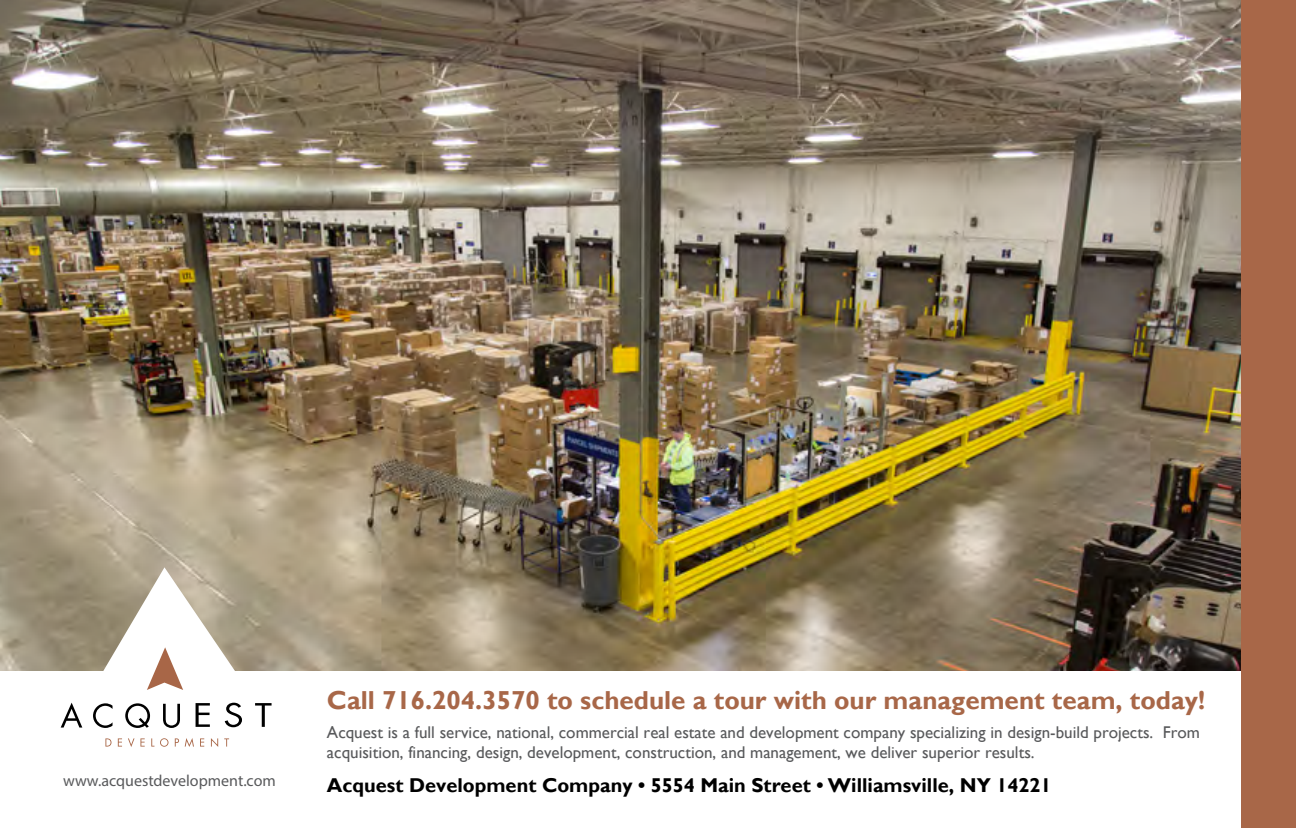
<style>
.page{position:relative;width:1296px;height:828px;background:#fff}
.page>*{position:absolute;margin:0;border:0;box-sizing:border-box;transform-origin:0 0}
.t1{font:700 26px "Gill Sans";color:#a86748}
.t2{font:700 20px "Gill Sans";color:#000}
.t3{font:17px/20.4px "Gill Sans";color:#58595b}
.t4{font:16px "Myriad Pro";color:#58595b}
</style>
<div class="page">
<img style="left:0;top:0;width:1241px;height:670px">
<svg style="left:11px;top:567px;width:331px;height:180px"></svg>
<svg style="left:61px;top:703px;width:21px;height:25px"></svg>
<svg style="left:93px;top:703px;width:20px;height:25px"></svg>
<svg style="left:125px;top:703px;width:25px;height:25px"></svg>
<svg style="left:163px;top:704px;width:17px;height:24px"></svg>
<svg style="left:196px;top:703px;width:14px;height:24px"></svg>
<svg style="left:225px;top:703px;width:17px;height:24px"></svg>
<svg style="left:255px;top:703px;width:17px;height:24px"></svg>
<svg style="left:105px;top:738px;width:7px;height:9px"></svg>
<svg style="left:118px;top:738px;width:4px;height:9px"></svg>
<svg style="left:128px;top:738px;width:17px;height:9px"></svg>
<svg style="left:151px;top:738px;width:3px;height:9px"></svg>
<svg style="left:160px;top:738px;width:9px;height:9px"></svg>
<svg style="left:175px;top:738px;width:4px;height:9px"></svg>
<svg style="left:185px;top:738px;width:9px;height:9px"></svg>
<svg style="left:200px;top:738px;width:4px;height:9px"></svg>
<svg style="left:211px;top:738px;width:7px;height:9px"></svg>
<svg style="left:224px;top:738px;width:5px;height:9px"></svg>
<svg style="left:147px;top:647px;width:36px;height:43px"></svg>
<div style="left:1241px;top:0;width:55px;height:828px;background:#a86748"></div>
<p class="t4" style="left:63px;top:771px;width:214px">www.acquestdevelopment.com</p>
<h1 class="t1" style="left:327px;top:684px;width:880px">Call 716.204.3570 to schedule a tour with our management team, today!</h1>
<p class="t3" style="left:327px;top:722px;width:875px">Acquest is a full service, national, commercial real estate and development company specializing in design-build projects. From acquisition, financing, design, development, construction, and management, we deliver superior results.</p>
<p class="t2" style="left:327px;top:773px;width:726px">Acquest Development Company • 5554 Main Street • Williamsville, NY 14221</p>
</div>
